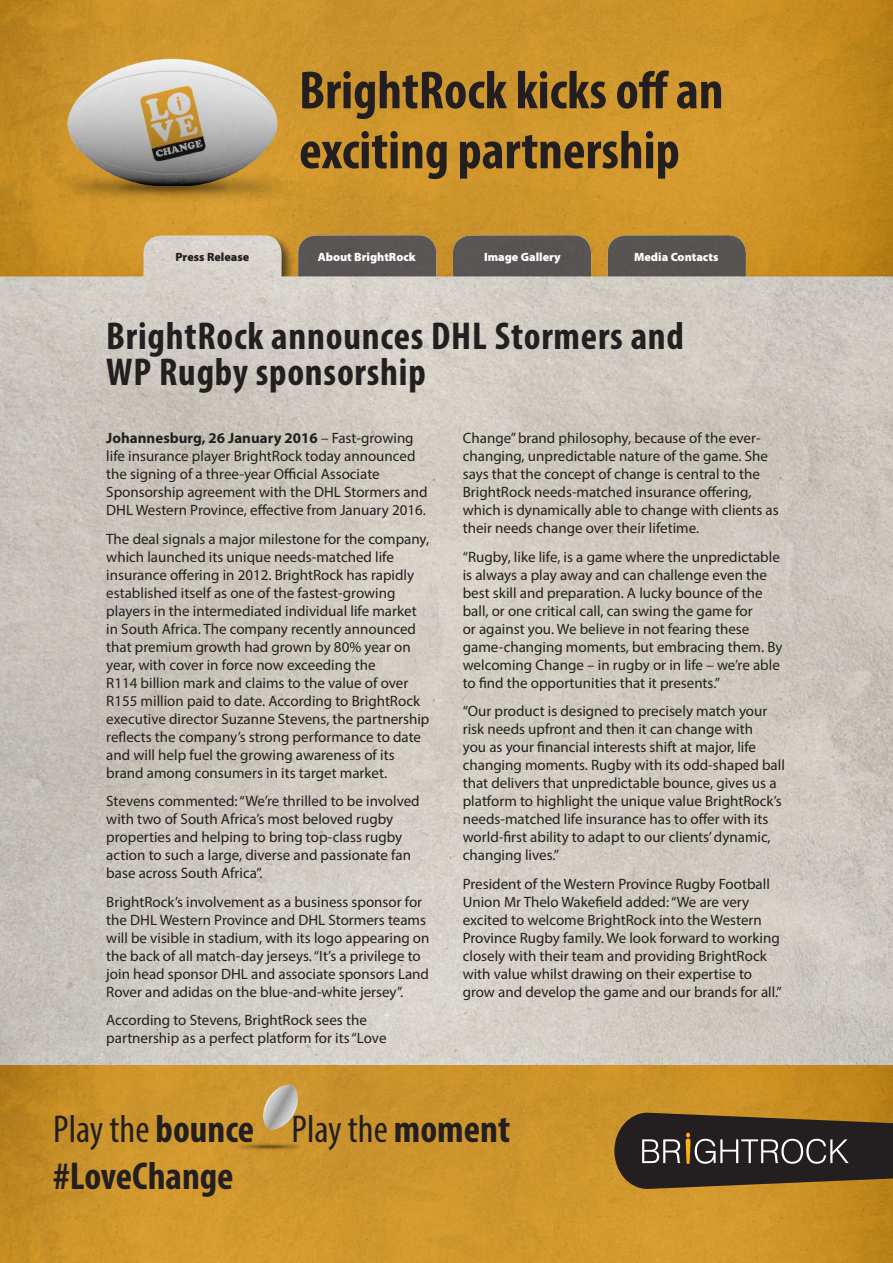
<style>
.page{position:relative;width:893px;height:1263px;background:#fff}
.page>*{position:absolute;margin:0;border:0;box-sizing:border-box;transform-origin:0 0}
.t1{font:700 condensed 54px/60px "Myriad Pro";color:#231f20}
.t2{font:700 condensed 39px/36px "Myriad Pro";letter-spacing:.02em;color:#231f20}
.t3{font:700 condensed 39px/46.5px "Myriad Pro";color:#231f20}
.t4{font:15px/18px "Myriad Pro";color:#231f20}
.t5{font:900 12px "Myriad Pro";color:#fff}
.t6{font:900 12px "Myriad Pro";color:#231f20}
.s1{font-weight:700}
.s2{font-weight:400}
</style>
<div class="page">
<img style="left:0;top:0;width:893px;height:233px">
<img style="left:0;top:235px;width:893px;height:830px">
<img style="left:0;top:1065px;width:893px;height:198px">
<svg style="left:614px;top:1113px;width:279px;height:76px;background:#483c2d"></svg>
<img style="left:217px;top:1135px;width:101px;height:23px">
<img style="left:261px;top:1081px;width:41px;height:50px">
<img style="left:16px;top:186px;width:314px;height:25px">
<img style="left:16px;top:32px;width:314px;height:154px">
<h1 class="t1" style="left:299px;top:59px;width:426px">BrightRock kicks off an exciting partnership</h1>
<p class="t6" style="left:175px;top:249px;width:75px">Press Release</p>
<p class="t5" style="left:318px;top:249px;width:100px">About BrightRock</p>
<p class="t5" style="left:484px;top:249px;width:78px">Image Gallery</p>
<p class="t5" style="left:634px;top:249px;width:86px">Media Contacts</p>
<h2 class="t2" style="left:106px;top:317px;width:579px">BrightRock announces DHL Stormers and<br>WP Rugby sponsorship</h2>
<p class="t4" style="left:106px;top:429px;width:323px"><span class="s1">Johannesburg, 26 January 2016</span> – Fast-growing life insurance player BrightRock today announced the signing of a three-year Official Associate Sponsorship agreement with the DHL Stormers and DHL Western Province, effective from January 2016.</p>
<p class="t4" style="left:106px;top:529px;width:325px">The deal signals a major milestone for the company, which launched its unique needs-matched life insurance offering in 2012. BrightRock has rapidly established itself as one of the fastest-growing players in the intermediated individual life market in South Africa. The company recently announced that premium growth had grown by 80% year on year, with cover in force now exceeding the<br>R114 billion mark and claims to the value of over R155 million paid to date. According to BrightRock executive director Suzanne Stevens, the partnership reflects the company’s strong performance to date and will help fuel the growing awareness of its brand among consumers in its target market.</p>
<p class="t4" style="left:106px;top:792px;width:315px">Stevens commented: “We’re thrilled to be involved with two of South Africa’s most beloved rugby properties and helping to bring top-class rugby action to such a large, diverse and passionate fan base across South Africa”.</p>
<p class="t4" style="left:106px;top:892px;width:325px">BrightRock’s involvement as a business sponsor for the DHL Western Province and DHL Stormers teams will be visible in stadium, with its logo appearing on the back of all match-day jerseys. “It’s a privilege to join head sponsor DHL and associate sponsors Land Rover and adidas on the blue-and-white jersey”.</p>
<p class="t4" style="left:106px;top:1011px;width:282px">According to Stevens, BrightRock sees the partnership as a perfect platform for its “Love</p>
<p class="t4" style="left:463px;top:429px;width:317px">Change” brand philosophy, because of the ever&shy;changing, unpredictable nature of the game. She says that the concept of change is central to the BrightRock needs-matched insurance offering, which is dynamically able to change with clients as their needs change over their lifetime.</p>
<p class="t4" style="left:463px;top:547px;width:321px">“Rugby, like life, is a game where the unpredictable is always a play away and can challenge even the best skill and preparation. A lucky bounce of the ball, or one critical call, can swing the game for<br>or against you. We believe in not fearing these game-changing moments, but embracing them. By welcoming Change – in rugby or in life – we’re able to find the opportunities that it presents.”</p>
<p class="t4" style="left:463px;top:702px;width:324px">“Our product is designed to precisely match your risk needs upfront and then it can change with<br>you as your financial interests shift at major, life changing moments. Rugby with its odd-shaped ball that delivers that unpredictable bounce, gives us a platform to highlight the unique value BrightRock’s needs-matched life insurance has to offer with its world-first ability to adapt to our clients’ dynamic, changing lives.”</p>
<p class="t4" style="left:463px;top:874px;width:321px">President of the Western Province Rugby Football Union Mr Thelo Wakefield added: “We are very excited to welcome BrightRock into the Western Province Rugby family. We look forward to working closely with their team and providing BrightRock with value whilst drawing on their expertise to grow and develop the game and our brands for all.”</p>
<h2 class="t3" style="left:53px;top:1105px;width:458px"><span class="s2">Play the</span> bounce <span class="s2">Play the</span> moment #LoveChange</h2>
</div>
